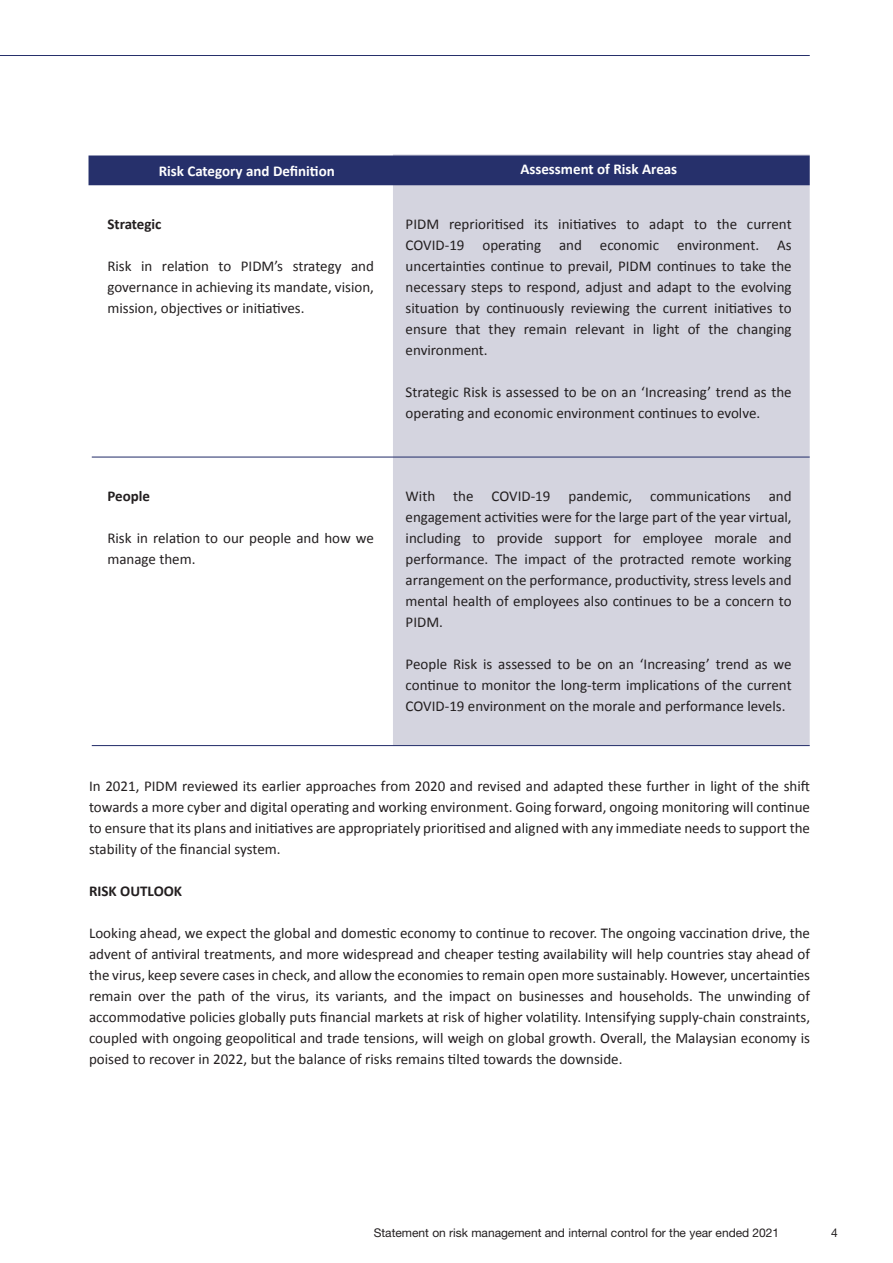
<style>
.page{position:relative;width:893px;height:1263px;background:#fff}
.page>*{position:absolute;margin:0;border:0;box-sizing:border-box;transform-origin:0 0}
.t1{font:15px/21px "Calibri";color:#231f20;text-align:justify}
.t2{font:700 15px "Calibri";color:#fff}
.t3{font:700 15px "Calibri";color:#231f20}
.t4{font:12px "Helvetica Neue LT Std";color:#231f20}
</style>
<div class="page">
<div style="left:393px;top:154px;width:417px;height:591px;background:#d4d4df"></div>
<div style="left:89px;top:155px;width:721px;height:30px;background:#26306b"></div>
<hr style="left:92px;top:456px;width:718px;height:2px;background:#26306b">
<hr style="left:92px;top:745px;width:718px;height:1px;background:#26306b">
<hr style="left:0;top:55px;width:810px;height:1px;background:#26306b">
<p class="t2" style="left:159px;top:160px;width:178px">Risk Category and Definition</p>
<p class="t2" style="left:520px;top:158px;width:158px">Assessment of Risk Areas</p>
<p class="t3" style="left:107px;top:214px;width:56px">Strategic</p>
<p class="t1" style="left:107px;top:255px;width:268px">Risk in relation to PIDM’s strategy and governance in achieving its mandate, vision, mission, objectives or initiatives.</p>
<p class="t3" style="left:107px;top:486px;width:44px">People</p>
<p class="t1" style="left:107px;top:527px;width:268px">Risk in relation to our people and how we manage them.</p>
<p class="t1" style="left:406px;top:213px;width:388px">PIDM reprioritised its initiatives to adapt to the current COVID-19 operating and economic environment. As uncertainties continue to prevail, PIDM continues to take the necessary steps to respond, adjust and adapt to the evolving situation by continuously reviewing the current initiatives to ensure that they remain relevant in light of the changing environment.</p>
<p class="t1" style="left:406px;top:381px;width:388px">Strategic Risk is assessed to be on an ‘Increasing’ trend as the operating and economic environment continues to evolve.</p>
<p class="t1" style="left:406px;top:485px;width:388px">With the COVID-19 pandemic, communications and engagement activities were for the large part of the year virtual, including to provide support for employee morale and performance. The impact of the protracted remote working arrangement on the performance, productivity, stress levels and mental health of employees also continues to be a concern to PIDM.</p>
<p class="t1" style="left:406px;top:653px;width:388px">People Risk is assessed to be on an ‘Increasing’ trend as we continue to monitor the long-term implications of the current COVID-19 environment on the morale and performance levels.</p>
<p class="t1" style="left:89px;top:775px;width:722px">In 2021, PIDM reviewed its earlier approaches from 2020 and revised and adapted these further in light of the shift towards a more cyber and digital operating and working environment. Going forward, ongoing monitoring will continue to ensure that its plans and initiatives are appropriately prioritised and aligned with any immediate needs to support the stability of the financial system.</p>
<p class="t3" style="left:89px;top:880px;width:95px">RISK OUTLOOK</p>
<p class="t1" style="left:89px;top:922px;width:722px">Looking ahead, we expect the global and domestic economy to continue to recover. The ongoing vaccination drive, the advent of antiviral treatments, and more widespread and cheaper testing availability will help countries stay ahead of the virus, keep severe cases in check, and allow the economies to remain open more sustainably. However, uncertainties remain over the path of the virus, its variants, and the impact on businesses and households. The unwinding of accommodative policies globally puts financial markets at risk of higher volatility. Intensifying supply-chain constraints, coupled with ongoing geopolitical and trade tensions, will weigh on global growth. Overall, the Malaysian economy is poised to recover in 2022, but the balance of risks remains tilted towards the downside.</p>
<p class="t4" style="left:374px;top:1225px;width:407px">Statement on risk management and internal control for the year ended 2021</p>
<p class="t4" style="left:831px;top:1225px;width:8px">4</p>
</div>
